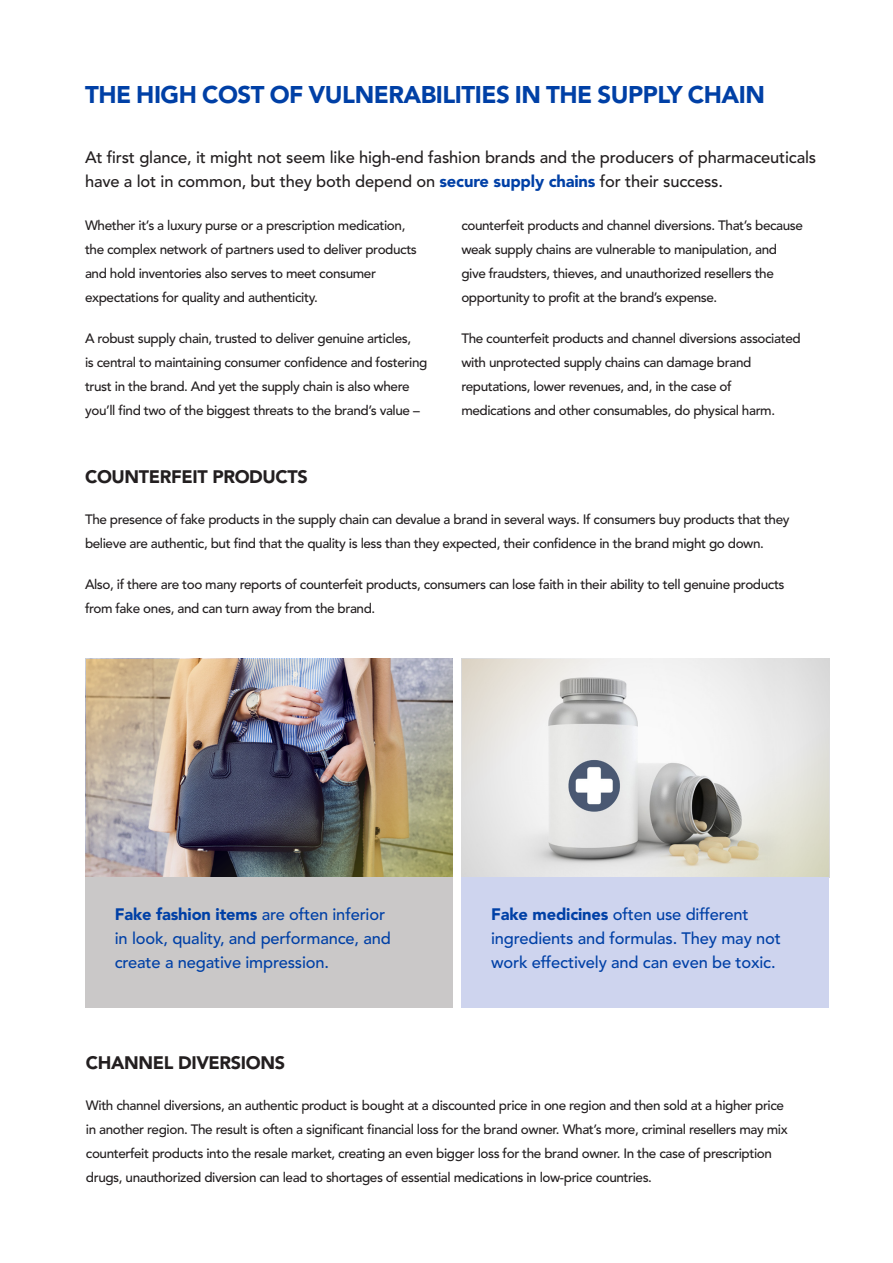
<style>
.page{position:relative;width:893px;height:1263px;background:#fff}
.page>*{position:absolute;margin:0;border:0;box-sizing:border-box;transform-origin:0 0}
.Paragraph{font:900 24px "Avenir";letter-spacing:-.02em;color:#0040a6}
.t1{font:900 18px "Avenir";letter-spacing:-.02em;color:#231f20}
.t2{font:500 16.5px/24px "Avenir";letter-spacing:-.01em;color:#0040a6}
.t3{font:500 16.5px/24px "Avenir";letter-spacing:-.01em;color:#231f20}
.t4{font:500 13.5px/24px "Avenir";letter-spacing:-.03em;color:#231f20}
.s1{font-weight:900;color:#0040a6}
.s2{font-weight:900}
</style>
<div class="page">
<img style="left:86px;top:659px;width:367px;height:218px">
<svg style="left:462px;top:659px;width:367px;height:218px"></svg>
<div style="left:85px;top:877px;width:368px;height:131px;background:#cac8c8"></div>
<div style="left:461px;top:877px;width:368px;height:131px;background:#ced4ee"></div>
<p class="Paragraph" style="left:85px;top:81px;width:681px">THE HIGH COST OF VULNERABILITIES IN THE SUPPLY CHAIN</p>
<p class="t3" style="left:85px;top:146px;width:733px">At first glance, it might not seem like high-end fashion brands and the producers of pharmaceuticals have a lot in common, but they both depend on <span class="s1">secure supply chains</span> for their success.</p>
<p class="t4" style="left:85px;top:214px;width:333px">Whether it’s a luxury purse or a prescription medication, the complex network of partners used to deliver products and hold inventories also serves to meet consumer expectations for quality and authenticity.</p>
<p class="t4" style="left:85px;top:327px;width:344px">A robust supply chain, trusted to deliver genuine articles,<br>is central to maintaining consumer confidence and fostering trust in the brand. And yet the supply chain is also where you’ll find two of the biggest threats to the brand’s value –</p>
<p class="t4" style="left:461px;top:214px;width:343px">counterfeit products and channel diversions. That’s because weak supply chains are vulnerable to manipulation, and give fraudsters, thieves, and unauthorized resellers the opportunity to profit at the brand’s expense.</p>
<p class="t4" style="left:461px;top:327px;width:341px">The counterfeit products and channel diversions associated with unprotected supply chains can damage brand reputations, lower revenues, and, in the case of medications and other consumables, do physical harm.</p>
<p class="t1" style="left:85px;top:466px;width:224px">COUNTERFEIT PRODUCTS</p>
<p class="t4" style="left:85px;top:508px;width:706px">The presence of fake products in the supply chain can devalue a brand in several ways. If consumers buy products that they believe are authentic, but find that the quality is less than they expected, their confidence in the brand might go down.</p>
<p class="t4" style="left:85px;top:573px;width:701px">Also, if there are too many reports of counterfeit products, consumers can lose faith in their ability to tell genuine products from fake ones, and can turn away from the brand.</p>
<p class="t2" style="left:115px;top:902px;width:278px"><span class="s2">Fake fashion items</span> are often inferior in look, quality, and performance, and create a negative impression.</p>
<p class="t2" style="left:491px;top:902px;width:291px"><span class="s2">Fake medicines</span> often use different ingredients and formulas. They may not work effectively and can even be toxic.</p>
<p class="t1" style="left:86px;top:1051px;width:201px">CHANNEL DIVERSIONS</p>
<p class="t4" style="left:86px;top:1093px;width:703px">With channel diversions, an authentic product is bought at a discounted price in one region and then sold at a higher price in another region. The result is often a significant financial loss for the brand owner. What’s more, criminal resellers may mix counterfeit products into the resale market, creating an even bigger loss for the brand owner. In the case of prescription drugs, unauthorized diversion can lead to shortages of essential medications in low-price countries.</p>
</div>
